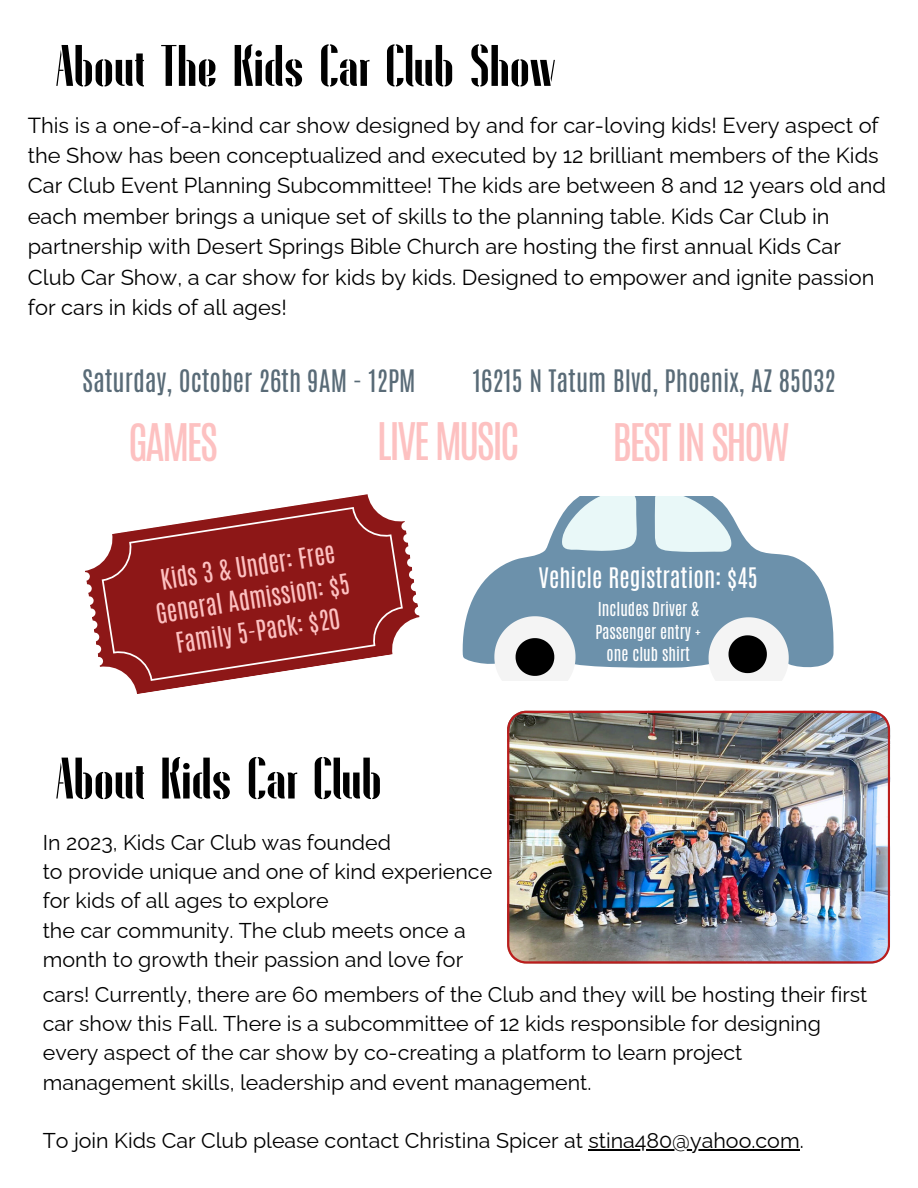
<style>
.page{position:relative;width:918px;height:1188px;background:#fff}
.page>*{position:absolute;margin:0;border:0;box-sizing:border-box;transform-origin:0 0}
.t1{font:60px "Fontuna Bold Stencil";color:#000}
.t2{font:43.35px "Antonio";letter-spacing:-.065em;color:#fdc1c1}
.t3{font:25.95px "Antonio";color:#596b77}
.t4{font:23.7px/32.5px "Antonio";color:#fdc1c1;text-align:center}
.t5{font:23.55px "Antonio";color:#fff}
.t6{font:21.75px/30.3px "Raleway";color:#000}
.t7{font:21.45px/29.2px "Raleway";color:#000}
.t8{font:16.05px/22.5px "Antonio";color:#fff;text-align:center}
</style>
<div class="page">
<svg style="left:85px;top:494px;width:335px;height:200px"></svg>
<svg style="left:97px;top:502px;width:311px;height:184px;fill:#8d1717"></svg>
<img style="left:507px;top:711px;width:383px;height:253px">
<svg style="left:462px;top:496px;width:372px;height:172px;fill:#6c91ab"></svg>
<svg style="left:562px;top:496px;width:75px;height:55px;background:#d7e8ec"></svg>
<svg style="left:655px;top:496px;width:77px;height:57px;background:#d2e5e9"></svg>
<svg style="left:494px;top:616px;width:82px;height:65px"></svg>
<svg style="left:709px;top:617px;width:80px;height:64px"></svg>
<hr style="left:588px;top:1149px;width:212px;height:1px;background:#000">
<h3 class="t1" style="left:56px;top:35px;width:501px">About The Kids Car Club Show</h3>
<h2 class="t6" style="left:28px;top:110px;width:860px">This is a one-of-a-kind car show designed by and for car-loving kids! Every aspect of the Show has been conceptualized and executed by 12 brilliant members of the Kids Car Club Event Planning Subcommittee! The kids are between 8 and 12 years old and each member brings a unique set of skills to the planning table. Kids Car Club in partnership with Desert Springs Bible Church are hosting the first annual Kids Car Club Car Show, a car show for kids by kids. Designed to empower and ignite passion for cars in kids of all ages!</h2>
<h3 class="t3" style="left:82px;top:362px;width:335px">Saturday, October 26th 9AM - 12PM</h3>
<h3 class="t3" style="left:473px;top:362px;width:364px">16215 N Tatum Blvd, Phoenix, AZ 85032</h3>
<h4 class="t2" style="left:128px;top:411px;width:92px">GAMES</h4>
<p class="t2" style="left:377px;top:410px;width:144px">LIVE MUSIC</p>
<h1 class="t2" style="left:612px;top:412px;width:179px">BEST IN SHOW</h1>
<h1 class="t4" style="left:149px;top:566px;width:198px;rotate:-9deg">Kids 3 &amp; Under: Free<br>General Admission: $5<br>Family 5-Pack: $20</h1>
<h2 class="t1" style="left:56px;top:748px;width:328px">About Kids Car Club</h2>
<h4 class="t7" style="left:43px;top:828px;width:451px">In 2023, Kids Car Club was founded<br>to provide unique and one of kind experience for kids of all ages to explore<br>the car community. The club meets once a month to growth their passion and love for</h4>
<p class="t5" style="left:539px;top:561px;width:221px">Vehicle Registration: $45</p>
<h4 class="t8" style="left:595px;top:598px;width:107px">Includes Driver &amp;<br>Passenger entry + one club shirt</h4>
<h2 class="t7" style="left:43px;top:980px;width:826px">cars! Currently, there are 60 members of the Club and they will be hosting their first car show this Fall. There is a subcommittee of 12 kids responsible for designing every aspect of the car show by co-creating a platform to learn project management skills, leadership and event management.</h2>
<p class="t7" style="left:43px;top:1126px;width:762px">To join Kids Car Club please contact Christina Spicer at stina480@yahoo.com.</p>
</div>
